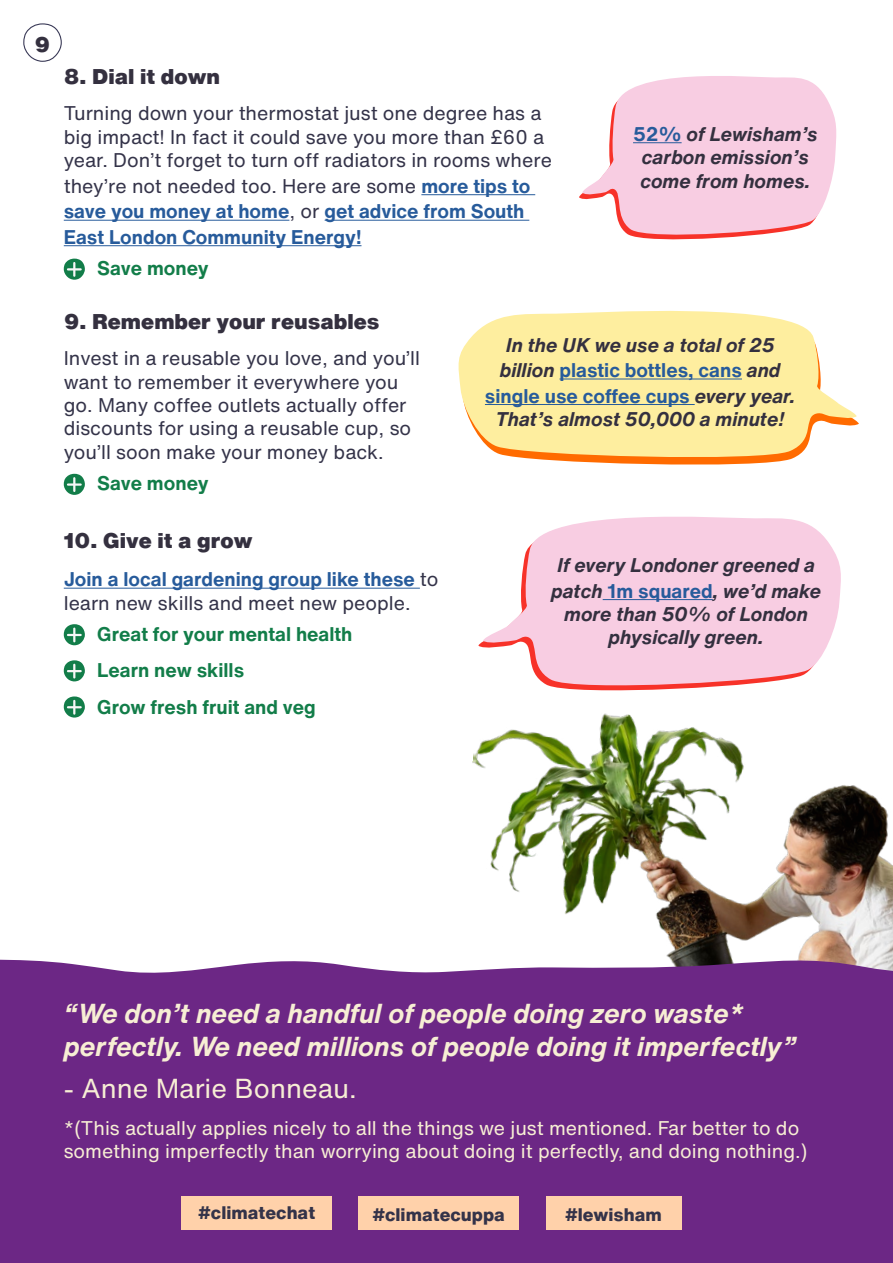
<style>
.page{position:relative;width:893px;height:1263px;background:#fff}
.page>*{position:absolute;margin:0;border:0;box-sizing:border-box;transform-origin:0 0}
.t1{font:italic 700 27px/33px "Helvetica Now Text";color:#f7eed4}
.t2{font:27px "Helvetica Now Text";color:#f7eed4}
.t3{font:900 21px "Helvetica Now Text";color:#34303f}
.t4{font:19.5px/23.4px "Helvetica Now Text";color:#343349}
.t5{font:italic 700 19.5px/23.4px "Helvetica Now Text";color:#34303f;text-align:center}
.t6{font:700 19.5px/25.5px "Helvetica Now Text";color:#275b9b}
.t7{font:19.5px/23.4px "Helvetica Now Text";color:#f7eed4}
.t8{font:700 19.5px/36.2px "Helvetica Now Text";color:#127d49}
.t9{font:800 17.85px "Helvetica Now Text";color:#343349}
.s1{font-weight:400;color:#343349}
.s2{font-style:normal;color:#275b9b}
</style>
<div class="page">
<svg style="left:23px;top:23px;width:39px;height:39px"></svg>
<img style="left:472px;top:713px;width:421px;height:232px">
<hr style="left:421px;top:194px;width:114px;height:1px;background:#275b9b">
<hr style="left:64px;top:220px;width:225px;height:1px;background:#275b9b">
<hr style="left:325px;top:220px;width:204px;height:1px;background:#275b9b">
<hr style="left:64px;top:245px;width:297px;height:1px;background:#275b9b">
<hr style="left:64px;top:588px;width:356px;height:1px;background:#275b9b">
<svg style="left:64px;top:259px;width:21px;height:21px"></svg>
<svg style="left:64px;top:474px;width:21px;height:21px"></svg>
<svg style="left:64px;top:624px;width:21px;height:21px"></svg>
<svg style="left:64px;top:660px;width:21px;height:21px"></svg>
<svg style="left:64px;top:696px;width:21px;height:22px"></svg>
<svg style="left:579px;top:76px;width:258px;height:164px"></svg>
<svg style="left:483px;top:516px;width:358px;height:175px;fill:#f8cde2"></svg>
<hr style="left:633px;top:142px;width:49px;height:1px;background:#275b9b">
<svg style="left:586px;top:421px;width:273px;height:44px"></svg>
<svg style="left:458px;top:310px;width:399px;height:152px;fill:#feee9f"></svg>
<hr style="left:559px;top:378px;width:183px;height:1px;background:#275b9b">
<hr style="left:485px;top:404px;width:210px;height:1px;background:#275b9b">
<hr style="left:603px;top:599px;width:110px;height:1px;background:#275b9b">
<svg style="left:0;top:945px;width:893px;height:318px;background:#75358c"></svg>
<div style="left:358px;top:1196px;width:161px;height:34px;background:#ffd1aa"></div>
<div style="left:546px;top:1196px;width:135px;height:34px;background:#ffd1aa"></div>
<div style="left:181px;top:1196px;width:151px;height:34px;background:#ffd1aa"></div>
<p class="t3" style="left:35px;top:29px;width:17px">9</p>
<p class="t3" style="left:64px;top:61px;width:158px">8. Dial it down</p>
<p class="t4" style="left:64px;top:101px;width:490px">Turning down your thermostat just one degree has a big impact! In fact it could save you more than £60 a year. Don’t forget to turn off radiators in rooms where</p>
<p class="t6" style="left:64px;top:173px;width:468px"><span class="s1">they’re not needed too. Here are some</span> more tips to save you money at home<span class="s1">, or</span> get advice from South<br>East London Community Energy!</p>
<p class="t8" style="left:97px;top:250px;width:113px">Save money</p>
<p class="t5" style="left:633px;top:122px;width:186px"><span class="s2">52%</span> of Lewisham’s carbon emission’s come from homes.</p>
<p class="t3" style="left:64px;top:306px;width:317px">9. Remember your reusables</p>
<p class="t4" style="left:64px;top:346px;width:358px">Invest in a reusable you love, and you’ll want to remember it everywhere you go. Many coffee outlets actually offer discounts for using a reusable cup, so you’ll soon make your money back.</p>
<p class="t8" style="left:97px;top:465px;width:113px">Save money</p>
<p class="t5" style="left:485px;top:331px;width:312px;line-height:25.5px">In the UK we use a total of 25 billion <span class="s2">plastic bottles, cans</span> and <span class="s2">single use coffee cups</span> every year.</p>
<p class="t5" style="left:496px;top:407px;width:290px">That’s almost 50,000 a minute!</p>
<p class="t3" style="left:64px;top:525px;width:190px">10. Give it a grow</p>
<p class="t6" style="left:64px;top:567px;width:376px;line-height:23.4px">Join a local gardening group like these <span class="s1">to learn new skills and meet new people.</span></p>
<p class="t8" style="left:97px;top:616px;width:257px">Great for your mental health<br>Learn new skills<br>Grow fresh fruit and veg</p>
<p class="t5" style="left:551px;top:552px;width:271px;line-height:25.5px">If every Londoner greened a patch <span class="s2">1m squared</span>, we’d make</p>
<p class="t5" style="left:564px;top:602px;width:245px">more than 50% of London physically green.</p>
<h1 class="t1" style="left:64px;top:996px;width:734px">“We don’t need a handful of people doing zero waste* perfectly. We need millions of people doing it imperfectly”</h1>
<h1 class="t2" style="left:64px;top:1068px;width:294px">- Anne Marie Bonneau.</h1>
<p class="t7" style="left:64px;top:1115px;width:745px">*(This actually applies nicely to all the things we just mentioned. Far better to do something imperfectly than worrying about doing it perfectly, and doing nothing.)</p>
<p class="t9" style="left:198px;top:1199px;width:119px">#climatechat</p>
<p class="t9" style="left:372px;top:1201px;width:134px">#climatecuppa</p>
<p class="t9" style="left:565px;top:1201px;width:98px">#lewisham</p>
</div>
